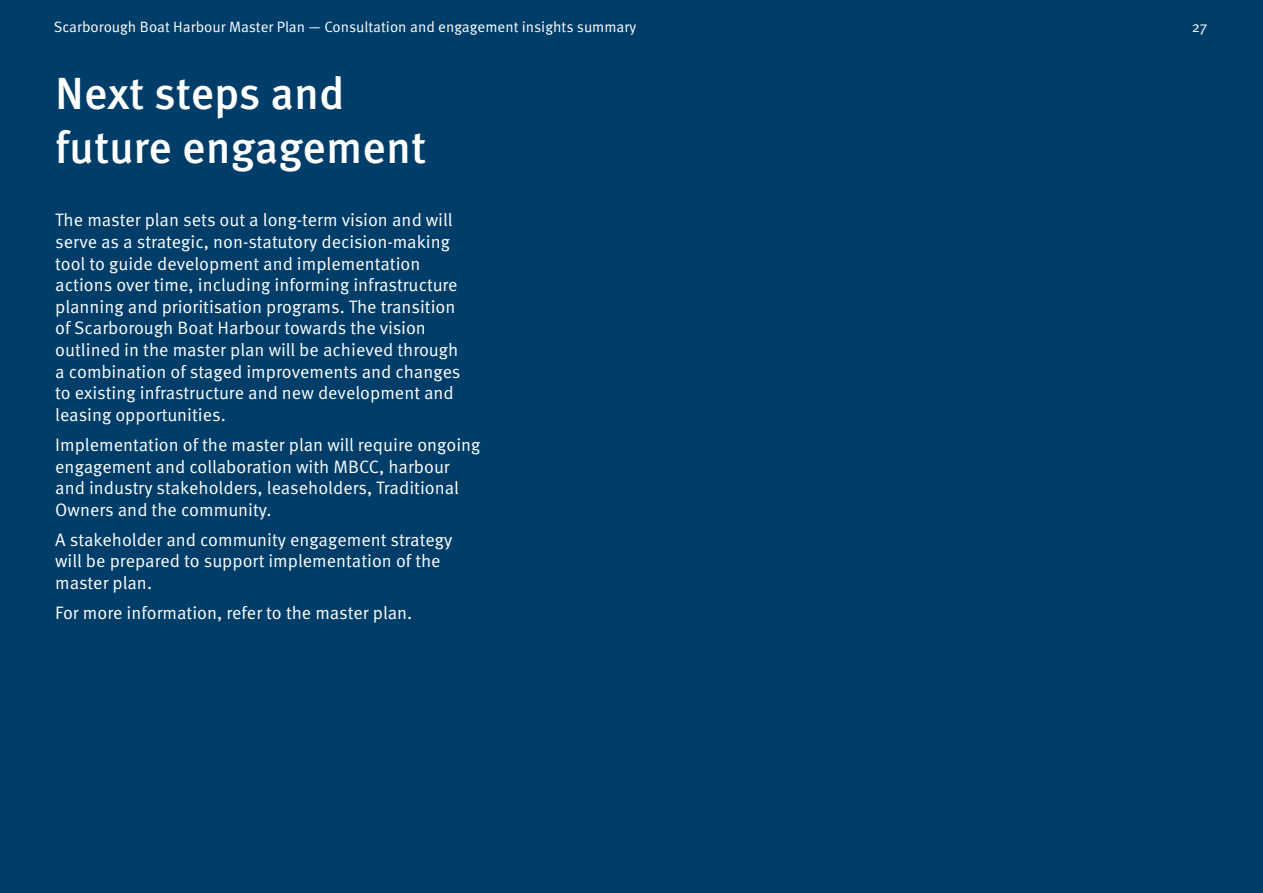
<style>
.page{position:relative;width:1263px;height:893px;background:#003e69}
.page>*{position:absolute;margin:0;border:0;box-sizing:border-box;transform-origin:0 0}
.t1{font:500 45px/54px "Meta Pro";color:#fff}
.Body{font:18px/21.6px "Meta Pro Norm";color:#fff}
.t2{font:15px "Meta Pro Norm";color:#fff}
</style>
<div class="page">
<p class="t2" style="left:54px;top:15px;width:584px">Scarborough Boat Harbour Master Plan — Consultation and engagement insights summary</p>
<p class="t2" style="left:1192px;top:15px;width:17px">27</p>
<h1 class="t1" style="left:55px;top:63px;width:373px">Next steps and future engagement</h1>
<p class="Body" style="left:55px;top:208px;width:407px">The master plan sets out a long-term vision and will serve as a strategic, non-statutory decision-making tool to guide development and implementation actions over time, including informing infrastructure planning and prioritisation programs. The transition of Scarborough Boat Harbour towards the vision outlined in the master plan will be achieved through a combination of staged improvements and changes to existing infrastructure and new development and leasing opportunities.</p>
<p class="Body" style="left:55px;top:433px;width:427px">Implementation of the master plan will require ongoing engagement and collaboration with MBCC, harbour and industry stakeholders, leaseholders, Traditional Owners and the community.</p>
<p class="Body" style="left:55px;top:528px;width:399px">A stakeholder and community engagement strategy will be prepared to support implementation of the master plan.</p>
<p class="Body" style="left:55px;top:601px;width:359px">For more information, refer to the master plan.</p>
</div>
